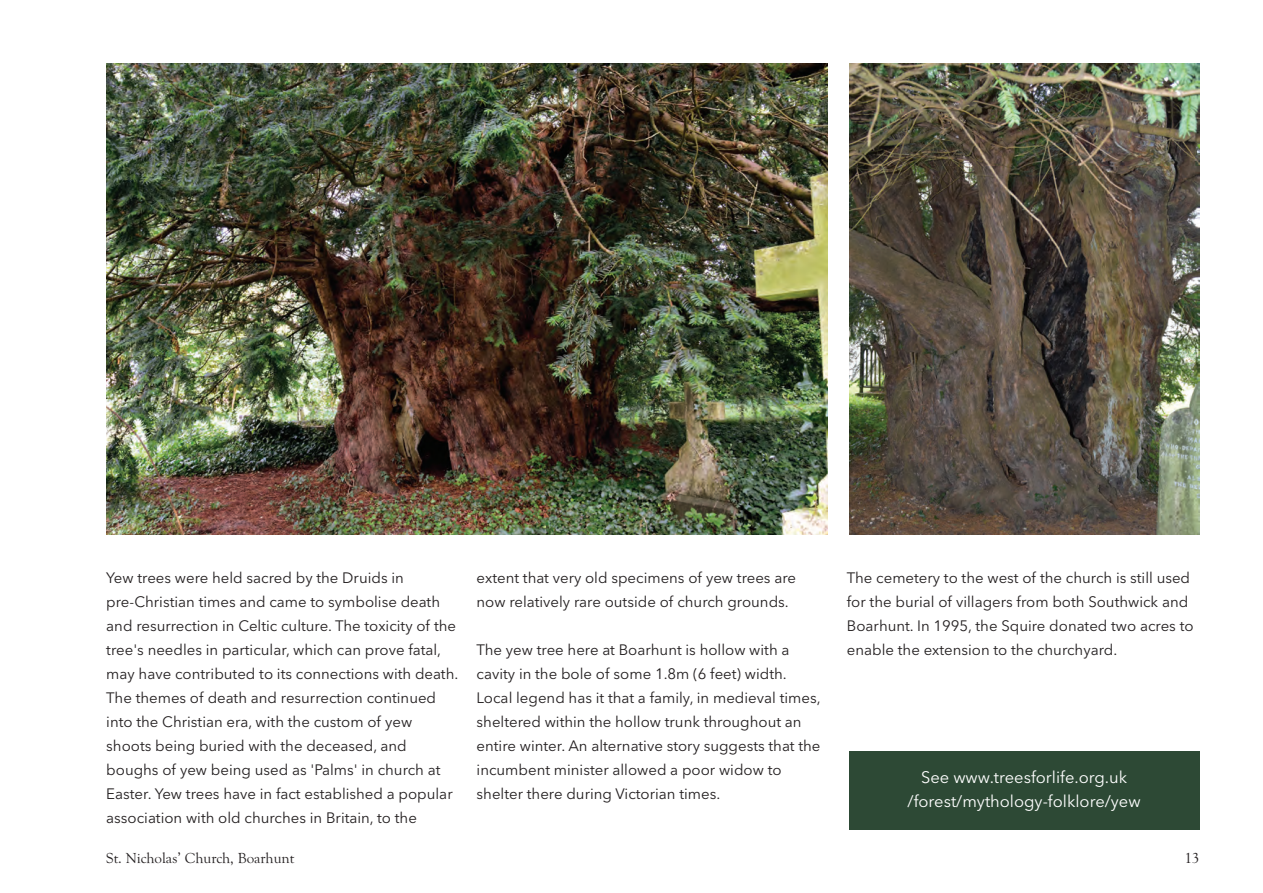
<style>
.page{position:relative;width:1263px;height:893px;background:#fff}
.page>*{position:absolute;margin:0;border:0;box-sizing:border-box;transform-origin:0 0}
.t1{font:16.5px/24px "Avenir Next";color:#fff;text-align:center}
.t2{font:15px/24px "Avenir Next";color:#231f20}
.t3{font:15px "Goudy Old Style T";color:#231f20}
</style>
<div class="page">
<img style="left:106px;top:64px;width:722px;height:470px">
<div style="left:849px;top:751px;width:350px;height:78px;background:#2d4935"></div>
<img style="left:849px;top:64px;width:350px;height:470px">
<p class="t2" style="left:106px;top:565px;width:353px">Yew trees were held sacred by the Druids in pre-Christian times and came to symbolise death and resurrection in Celtic culture. The toxicity of the tree's needles in particular, which can prove fatal, may have contributed to its connections with death.<br>The themes of death and resurrection continued into the Christian era, with the custom of yew shoots being buried with the deceased, and boughs of yew being used as 'Palms' in church at Easter. Yew trees have in fact established a popular association with old churches in Britain, to the</p>
<p class="t2" style="left:477px;top:565px;width:321px">extent that very old specimens of yew trees are now relatively rare outside of church grounds.</p>
<p class="t2" style="left:477px;top:637px;width:345px">The yew tree here at Boarhunt is hollow with a cavity in the bole of some 1.8m (6 feet) width.<br>Local legend has it that a family, in medieval times, sheltered within the hollow trunk throughout an entire winter. An alternative story suggests that the incumbent minister allowed a poor widow to shelter there during Victorian times.</p>
<p class="t2" style="left:847px;top:565px;width:348px">The cemetery to the west of the church is still used for the burial of villagers from both Southwick and Boarhunt. In 1995, the Squire donated two acres to enable the extension to the churchyard.</p>
<p class="t1" style="left:907px;top:765px;width:235px">See www.treesforlife.org.uk /forest/mythology-folklore/yew</p>
<p class="t3" style="left:106px;top:849px;width:190px">St. Nicholas’ Church, Boarhunt</p>
<p class="t3" style="left:1184px;top:849px;width:16px">13</p>
</div>
